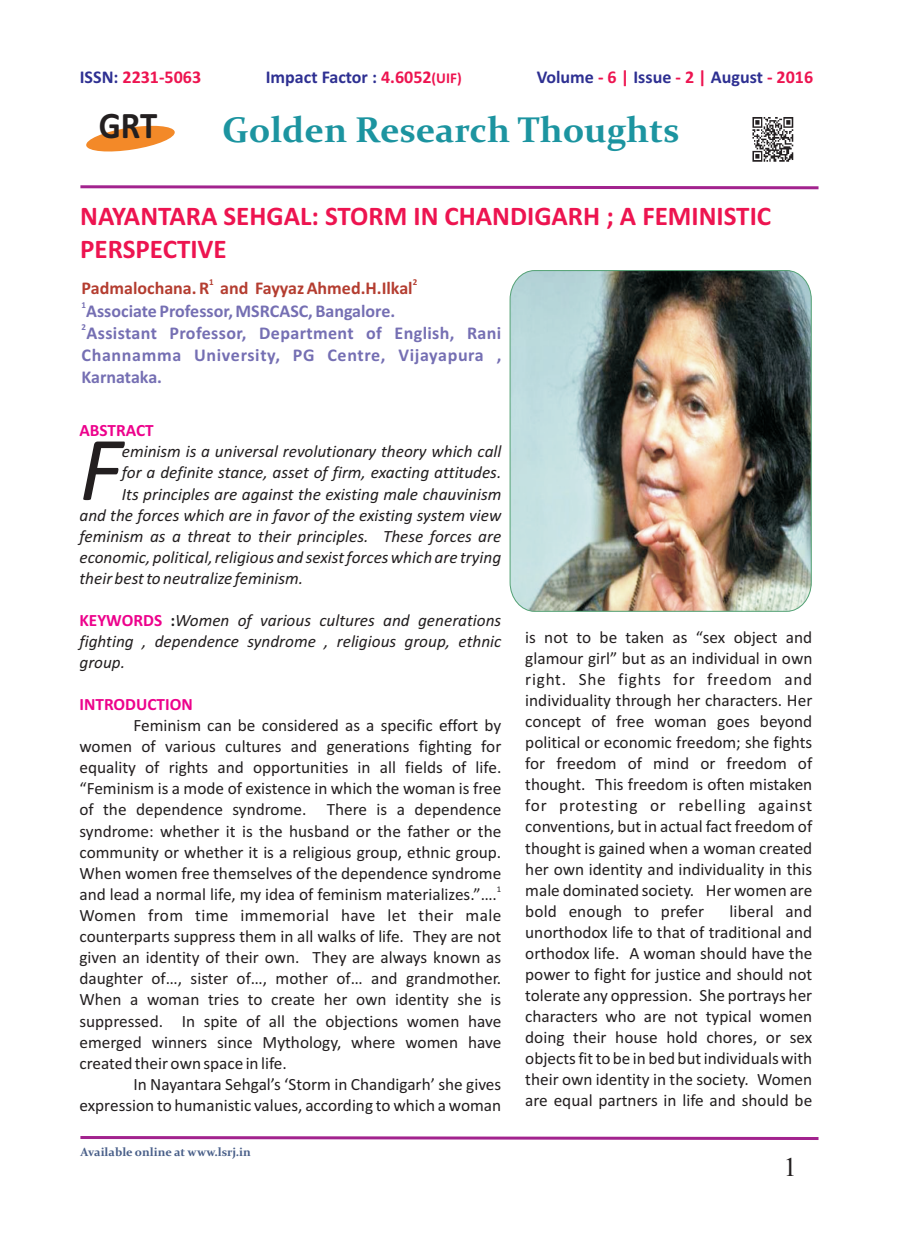
<style>
.page{position:relative;width:898px;height:1242px;background:#fff}
.page>*{position:absolute;margin:0;border:0;box-sizing:border-box;transform-origin:0 0}
.t1{font:italic 92.25px "Calibri";color:#231f20}
.t2{font:700 37.65px "Calibri";color:#231f20;scale:.92 1}
.t3{font:700 36px "Constantia";color:#1c94a0}
.t4{font:700 27px/33px "Calibri";color:#ed1450}
.t5{font:27px "Times New Roman";color:#231f20}
.t6{font:700 18px/21.9px "Calibri";color:#756fb3;text-align:justify}
.t7{font:700 18px "Calibri";color:#2e3092}
.t8{font:700 18px "Calibri";color:#b43d30}
.t9{font:700 18px "Calibri";color:#ed1450}
.t10{font:17.25px/21px "Calibri";color:#231f20;text-align:justify}
.t11{font:italic 17.25px/21px "Calibri";color:#231f20;text-align:justify}
.t12{font:700 17.25px "Calibri";color:#ed028c}
.t13{font:700 12px "Constantia";color:#485e88}
.t14{font:700 9px "Calibri";color:#b43d30}
.t15{font:700 9px "Calibri";color:#756fb3}
.t16{font:8.7px "Calibri";color:#231f20}
.s1{color:#2e3092}
.s2{color:#ed1450}
.s3{font-size:15px;color:#ed1450}
.s4{font-weight:700;font-style:normal}
</style>
<div class="page">
<img style="left:752px;top:117px;width:42px;height:45px">
<svg style="left:80px;top:185px;width:739px;height:5px"></svg>
<svg style="left:86px;top:125px;width:89px;height:27px"></svg>
<img style="left:509px;top:270px;width:302px;height:341px">
<svg style="left:80px;top:1136px;width:739px;height:4px;background:#b859a9"></svg>
<p class="t9" style="left:80px;top:69px;width:123px"><span class="s1">ISSN:</span> 2231-5063</p>
<p class="t7" style="left:266px;top:69px;width:197px">Impact Factor : <span class="s2">4.6052</span><span class="s3">(UIF)</span></p>
<p class="t7" style="left:536px;top:69px;width:278px">Volume <span class="s2">- 6 |</span> Issue <span class="s2">- 2 |</span> August <span class="s2">- 2016</span></p>
<h2 class="t2" style="left:99px;top:109px;width:65px">GRT</h2>
<h3 class="t3" style="left:222px;top:115px;width:459px">Golden Research Thoughts</h3>
<h3 class="t4" style="left:80px;top:202px;width:692px">NAYANTARA SEHGAL: STORM IN CHANDIGARH ; A FEMINISTIC<br>PERSPECTIVE</h3>
<p class="t14" style="left:209px;top:278px;width:6px">1</p>
<p class="t14" style="left:412px;top:278px;width:6px">2</p>
<p class="t8" style="left:82px;top:281px;width:332px">Padmalochana. R and Fayyaz Ahmed.H.Ilkal</p>
<p class="t15" style="left:82px;top:301px;width:6px">1</p>
<p class="t6" style="left:86px;top:301px;width:310px">Associate Professor, MSRCASC, Bangalore.</p>
<p class="t15" style="left:82px;top:323px;width:6px">2</p>
<p class="t6" style="left:82px;top:323px;width:421px">Assistant Professor, Department of English, Rani Channamma University, PG Centre, Vijayapura , Karnataka.</p>
<p class="t12" style="left:79px;top:423px;width:76px">ABSTRACT</p>
<h1 class="t1" style="left:79px;top:430px;width:44px">F</h1>
<p class="t11" style="left:122px;top:442px;width:381px">eminism is a universal revolutionary theory which call for a definite stance, asset of firm, exacting attitudes.</p>
<p class="t11" style="left:79px;top:485px;width:423px;text-indent:42px">Its principles are against the existing male chauvinism and the forces which are in favor of the existing system view feminism as a threat to their principles. These forces are economic, political, religious and sexist forces which are trying their best to neutralize feminism.</p>
<p class="t11" style="left:79px;top:611px;width:423px;text-indent:91px"><span class="s4">:</span>Women of various cultures and generations fighting , dependence syndrome , religious group, ethnic group.</p>
<p class="t12" style="left:79px;top:613px;width:84px">KEYWORDS</p>
<p class="t12" style="left:79px;top:697px;width:115px">INTRODUCTION</p>
<p class="t10" style="left:79px;top:716px;width:423px;text-indent:54px">Feminism can be considered as a specific effort by women of various cultures and generations fighting for equality of rights and opportunities in all fields of life. “Feminism is a mode of existence in which the woman is free of the dependence syndrome. There is a dependence syndrome: whether it is the husband or the father or the community or whether it is a religious group, ethnic group.<br>When women free themselves of the dependence syndrome</p>
<p class="t16" style="left:497px;top:885px;width:6px">1</p>
<p class="t10" style="left:79px;top:885px;width:423px;text-align:left">and lead a normal life, my idea of feminism materializes.”….<br>Women from time immemorial have let their male counterparts suppress them in all walks of life. They are not given an identity of their own. They are always known as daughter of…, sister of…, mother of… and grandmother.<br>When a woman tries to create her own identity she is suppressed. In spite of all the objections women have emerged winners since Mythology, where women have created their own space in life.</p>
<p class="t10" style="left:79px;top:1075px;width:423px;text-align:right">In Nayantara Sehgal’s ‘Storm in Chandigarh’ she gives expression to humanistic values, according to which a woman</p>
<p class="t13" style="left:80px;top:1147px;width:172px">Available online at www.lsrj.in</p>
<p class="t10" style="left:525px;top:628px;width:288px">is not to be taken as “sex object and glamour girl” but as an individual in own right. She fights for freedom and individuality through her characters. Her concept of free woman goes beyond political or economic freedom; she fights for freedom of mind or freedom of thought. This freedom is often mistaken for protesting or rebelling against conventions, but in actual fact freedom of thought is gained when a woman created her own identity and individuality in this male dominated society. Her women are bold enough to prefer</p>
<p class="t10" style="left:525px;top:902px;width:288px;text-indent:204px">liberal and unorthodox life to that of traditional and orthodox life. A woman should have the power to fight for justice and should not tolerate any oppression. She portrays her characters who are not typical women doing their house hold chores, or sex objects fit to be in bed but individuals with their own identity in the society. Women are equal partners in life and should be</p>
<h3 class="t5" style="left:783px;top:1157px;width:15px">1</h3>
</div>
